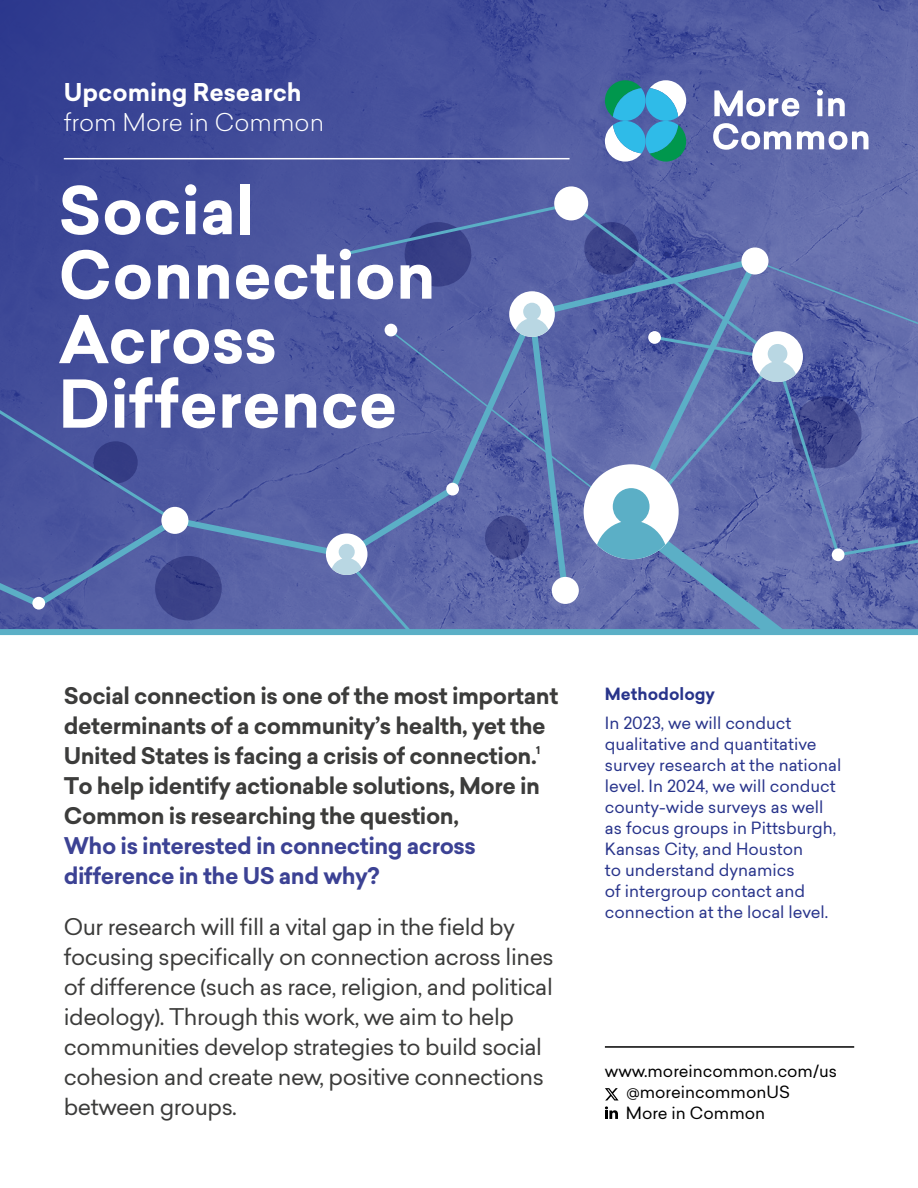
<style>
.page{position:relative;width:918px;height:1188px;background:#fff}
.page>*{position:absolute;margin:0;border:0;box-sizing:border-box;transform-origin:0 0}
.t1{font:700 64.5px/64.5px "Sailec";color:#fff}
.t2{font:700 24px "Sailec";color:#fff}
.t3{font:300 24px "Sailec";color:#fff}
.t4{font:22.5px/30px "Sailec";letter-spacing:-.02em;color:#3c3c3b}
.t5{font:700 22.5px/30px "Sailec";letter-spacing:-.02em;color:#3c3c3b}
.t6{font:700 22.5px/30px "Sailec";letter-spacing:-.02em;color:#3c4294}
.t7{font:16.5px/21px "Sailec";color:#28348b}
.t8{font:16.5px/21px "Sailec";color:#000}
.t9{font:700 16.5px "Sailec";color:#28348b}
.t10{font:700 10.5px "Sailec";color:#3c3c3b}
</style>
<div class="page">
<img style="left:0;top:0;width:918px;height:629px">
<div style="left:155px;top:556px;width:67px;height:64px;background:#3c4388;border-radius:50%"></div>
<svg style="left:605px;top:80px;width:81px;height:82px"></svg>
<svg style="left:797px;top:131px;width:71px;height:19px"></svg>
<svg style="left:713px;top:123px;width:78px;height:27px"></svg>
<svg style="left:714px;top:90px;width:85px;height:27px"></svg>
<svg style="left:817px;top:90px;width:28px;height:26px"></svg>
<hr style="left:64px;top:158px;width:506px;height:1px;background:#fff">
<svg style="left:0;top:252px;width:341px;height:359px;background:#4b579f"></svg>
<svg style="left:341px;top:201px;width:440px;height:58px;background:#4f5ca0"></svg>
<svg style="left:0;top:400px;width:179px;height:125px;background:#48549c"></svg>
<div style="left:326px;top:533px;width:41px;height:42px;background:#fff;border-radius:50%"></div>
<div style="left:161px;top:507px;width:27px;height:27px;background:#fff;border-radius:50%"></div>
<div style="left:741px;top:247px;width:28px;height:28px;background:#fff;border-radius:50%"></div>
<div style="left:32px;top:597px;width:13px;height:13px;background:#fff;border-radius:50%"></div>
<div style="left:554px;top:186px;width:34px;height:34px;background:#fff;border-radius:50%"></div>
<div style="left:0;top:629px;width:918px;height:6px;background:#5bafc6"></div>
<svg style="left:332px;top:259px;width:586px;height:377px;background:#6271ad"></svg>
<svg style="left:605px;top:1088px;width:13px;height:12px"></svg>
<svg style="left:605px;top:1106px;width:13px;height:13px"></svg>
<hr style="left:605px;top:1046px;width:249px;height:2px;background:#000">
<p class="t2" style="left:64px;top:75px;width:239px">Upcoming Research</p>
<p class="t3" style="left:64px;top:106px;width:262px">from More in Common</p>
<h1 class="t1" style="left:58px;top:179px;width:379px">Social<br>Connection<br>Across<br>Difference</h1>
<p class="t5" style="left:64px;top:681px;width:496px">Social connection is one of the most important determinants of a community’s health, yet the<br>United States is facing a crisis of connection.</p>
<p class="t10" style="left:536px;top:742px;width:6px">1</p>
<p class="t5" style="left:64px;top:771px;width:478px">To help identify actionable solutions, More in<br>Common is researching the question,</p>
<p class="t6" style="left:64px;top:831px;width:414px">Who is interested in connecting across difference in the US and why?</p>
<p class="t4" style="left:64px;top:912px;width:492px">Our research will fill a vital gap in the field by focusing specifically on connection across lines of difference (such as race, religion, and political ideology). Through this work, we aim to help communities develop strategies to build social cohesion and create new, positive connections between groups.</p>
<p class="t9" style="left:605px;top:682px;width:112px">Methodology</p>
<p class="t7" style="left:605px;top:712px;width:238px">In 2023, we will conduct qualitative and quantitative survey research at the national level. In 2024, we will conduct county-wide surveys as well as focus groups in Pittsburgh,<br>Kansas City, and Houston<br>to understand dynamics<br>of intergroup contact and connection at the local level.</p>
<p class="t8" style="left:626px;top:1061px;width:213px;text-indent:-21px">www.moreincommon.com/us @moreincommonUS<br>More in Common</p>
</div>
